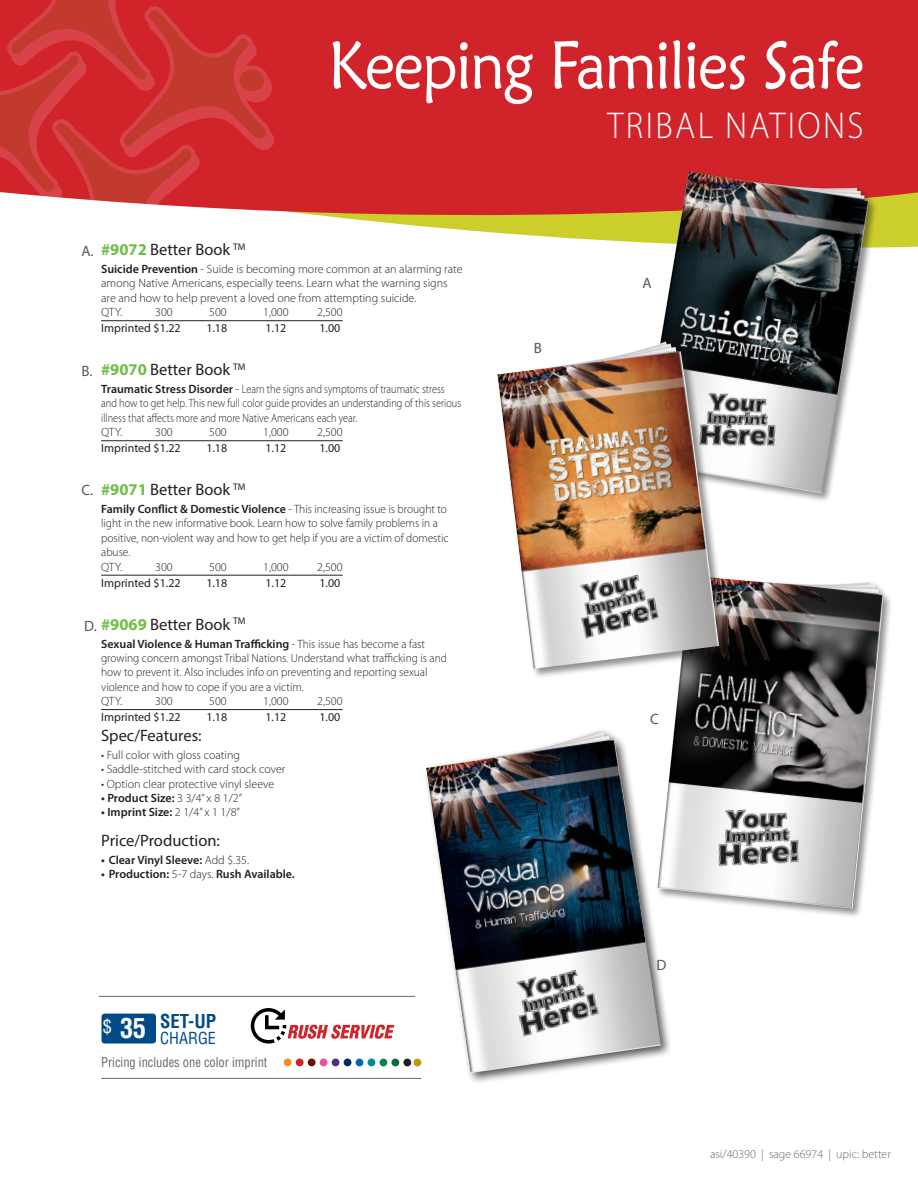
<style>
.page{position:relative;width:918px;height:1188px;background:#fff}
.page>*{position:absolute;margin:0;border:0;box-sizing:border-box;transform-origin:0 0}
.t1{font:67.5px "Maiandra GD";letter-spacing:-.02em;color:#fff;scale:.9 1}
.t2{font:300 37.5px "Myriad Pro";letter-spacing:.07em;color:#fff;scale:.92 1}
.t3{font:700 condensed 27px "Helvetica LT Std";color:#fff}
.t4{font:700 condensed 18.6px "Helvetica LT Std";color:#004b87}
.t5{font:condensed 18px "Helvetica LT Std";color:#fff}
.t6{font:16.5px "Myriad Pro";color:#231f20}
.t7{font:condensed 16.2px "Helvetica LT Std";color:#004b87}
.t8{font:15px "Myriad Pro";color:#57585a}
.t9{font:condensed 13.2px "Helvetica LT Std";color:#64696d;scale:.95 1}
.t10{font:300 12px/14.4px "Myriad Pro";color:#231f20}
.t11{font:600 12px "Myriad Pro";color:#231f20}
.t12{font:12px "Myriad Pro";color:#231f20}
.t13{font:300 12px "Myriad Pro";color:#64696d}
.s1{font-size:15px;color:#57585a}
.s2{font-weight:700;color:#6ebe44}
.s3{font-weight:600}
.s4{font-weight:300}
</style>
<div class="page">
<svg style="left:274px;top:0;width:644px;height:245px;background:#d23533"></svg>
<svg style="left:0;top:0;width:274px;height:211px;background:#cf3838"></svg>
<div style="left:656px;top:574px;width:237px;height:345px;background:#231f20;opacity:.5"></div>
<img style="left:658px;top:575px;width:225px;height:333px">
<div style="left:639px;top:170px;width:239px;height:333px;background:#231f20;opacity:.5"></div>
<img style="left:640px;top:172px;width:228px;height:321px">
<div style="left:496px;top:340px;width:233px;height:339px;background:#231f20;opacity:.5"></div>
<img style="left:497px;top:342px;width:222px;height:327px">
<hr style="left:101px;top:320px;width:242px;height:1px;background:#231f20">
<hr style="left:101px;top:440px;width:242px;height:1px;background:#231f20">
<hr style="left:101px;top:575px;width:242px;height:1px;background:#231f20">
<hr style="left:101px;top:709px;width:242px;height:1px;background:#231f20">
<div style="left:423px;top:728px;width:250px;height:357px;background:#231f20;opacity:.75"></div>
<img style="left:426px;top:730px;width:235px;height:343px">
<hr style="left:99px;top:996px;width:316px;height:1px;background:#64696d">
<svg style="left:251px;top:1008px;width:143px;height:36px"></svg>
<div style="left:102px;top:1014px;width:54px;height:30px;background:#004b87;border-radius:3px"></div>
<hr style="left:101px;top:1078px;width:320px;height:1px;background:#64696d">
<div style="left:284px;top:1059px;width:8px;height:7px;background:#f68e1e;border-radius:50%"></div>
<div style="left:296px;top:1059px;width:8px;height:7px;background:#d1232a;border-radius:50%"></div>
<div style="left:308px;top:1059px;width:8px;height:7px;background:#6f0f00;border-radius:50%"></div>
<div style="left:320px;top:1059px;width:8px;height:7px;background:#ec519e;border-radius:50%"></div>
<div style="left:332px;top:1059px;width:7px;height:7px;background:#542989;border-radius:50%"></div>
<div style="left:344px;top:1059px;width:7px;height:7px;background:#002c62;border-radius:50%"></div>
<div style="left:356px;top:1059px;width:7px;height:7px;background:#0168b3;border-radius:50%"></div>
<div style="left:368px;top:1059px;width:7px;height:7px;background:#008b98;border-radius:50%"></div>
<div style="left:380px;top:1059px;width:7px;height:7px;background:#008751;border-radius:50%"></div>
<div style="left:391px;top:1059px;width:8px;height:7px;background:#006f3c;border-radius:50%"></div>
<div style="left:403px;top:1059px;width:8px;height:7px;background:#231f20;border-radius:50%"></div>
<div style="left:414px;top:1059px;width:7px;height:7px;background:#c49608;border-radius:50%"></div>
<p class="t1" style="left:328px;top:24px;width:597px">Keeping Families Safe</p>
<p class="t2" style="left:607px;top:103px;width:280px">TRIBAL NATIONS</p>
<p class="t6" style="left:81px;top:240px;width:166px"><span class="s1">A.</span> <span class="s2">#9072</span> Better Book <sup>TM</sup></p>
<p class="t10" style="left:101px;top:262px;width:363px"><span class="s3">Suicide Prevention</span> - Suide is becoming more common at an alarming rate among Native Americans, especially teens. Learn what the warning signs are and how to help prevent a loved one from attempting suicide.</p>
<p class="t10" style="left:101px;top:305px;width:22px">QTY.</p>
<p class="t10" style="left:155px;top:305px;width:19px">300</p>
<p class="t10" style="left:209px;top:305px;width:19px">500</p>
<p class="t10" style="left:263px;top:305px;width:27px">1,000</p>
<p class="t10" style="left:317px;top:305px;width:27px">2,500</p>
<p class="t12" style="left:101px;top:321px;width:81px">Imprinted $1.22</p>
<p class="t12" style="left:206px;top:321px;width:22px">1.18</p>
<p class="t12" style="left:265px;top:321px;width:22px">1.12</p>
<p class="t12" style="left:319px;top:321px;width:22px">1.00</p>
<p class="t6" style="left:101px;top:360px;width:146px"><span class="s2">#9070</span> Better Book <sup>TM</sup></p>
<p class="t10" style="left:101px;top:382px;width:362px"><span class="s3">Traumatic Stress Disorder</span> - Learn the signs and symptoms of traumatic stress and how to get help. This new full color guide provides an understanding of this serious illness that affects more and more Native Americans each year.</p>
<p class="t10" style="left:101px;top:425px;width:22px">QTY.</p>
<p class="t10" style="left:155px;top:425px;width:19px">300</p>
<p class="t10" style="left:209px;top:425px;width:19px">500</p>
<p class="t10" style="left:263px;top:425px;width:27px">1,000</p>
<p class="t10" style="left:317px;top:425px;width:27px">2,500</p>
<p class="t12" style="left:101px;top:441px;width:81px">Imprinted $1.22</p>
<p class="t12" style="left:206px;top:441px;width:22px">1.18</p>
<p class="t12" style="left:265px;top:441px;width:22px">1.12</p>
<p class="t12" style="left:319px;top:441px;width:22px">1.00</p>
<p class="t6" style="left:101px;top:480px;width:146px"><span class="s2">#9071</span> Better Book <sup>TM</sup></p>
<p class="t10" style="left:101px;top:502px;width:349px"><span class="s3">Family Conflict &amp; Domestic Violence</span> - This increasing issue is brought to light in the new informative book. Learn how to solve family problems in a positive, non-violent way and how to get help if you are a victim of domestic abuse.</p>
<p class="t10" style="left:101px;top:559px;width:22px">QTY.</p>
<p class="t10" style="left:155px;top:559px;width:19px">300</p>
<p class="t10" style="left:209px;top:559px;width:19px">500</p>
<p class="t10" style="left:263px;top:559px;width:27px">1,000</p>
<p class="t10" style="left:317px;top:559px;width:27px">2,500</p>
<p class="t12" style="left:101px;top:575px;width:81px">Imprinted $1.22</p>
<p class="t12" style="left:206px;top:575px;width:22px">1.18</p>
<p class="t12" style="left:265px;top:575px;width:22px">1.12</p>
<p class="t12" style="left:319px;top:575px;width:22px">1.00</p>
<p class="t6" style="left:84px;top:614px;width:163px"><sub>D.</sub> <span class="s2">#9069</span> Better Book <sup>TM</sup></p>
<p class="t10" style="left:101px;top:636px;width:347px"><span class="s3">Sexual Violence &amp; Human Trafficking</span> - This issue has become a fast growing concern amongst Tribal Nations. Understand what trafficking is and how to prevent it. Also includes info on preventing and reporting sexual violence and how to cope if you are a victim.</p>
<p class="t10" style="left:101px;top:694px;width:22px">QTY.</p>
<p class="t10" style="left:155px;top:694px;width:19px">300</p>
<p class="t10" style="left:209px;top:694px;width:19px">500</p>
<p class="t10" style="left:263px;top:694px;width:27px">1,000</p>
<p class="t10" style="left:317px;top:694px;width:27px">2,500</p>
<p class="t12" style="left:101px;top:710px;width:81px">Imprinted $1.22</p>
<p class="t12" style="left:206px;top:710px;width:22px">1.18</p>
<p class="t12" style="left:265px;top:710px;width:22px">1.12</p>
<p class="t12" style="left:319px;top:710px;width:22px">1.00</p>
<p class="t6" style="left:101px;top:726px;width:102px">Spec/Features:</p>
<p class="t10" style="left:101px;top:748px;width:140px">• Full color with gloss coating</p>
<p class="t10" style="left:101px;top:762px;width:186px">• Saddle-stitched with card stock cover</p>
<p class="t10" style="left:101px;top:776px;width:175px">• Option clear protective vinyl sleeve</p>
<p class="t11" style="left:101px;top:790px;width:143px">• Product Size: <span class="s4">3 3/4” x 8 1/2”</span></p>
<p class="t11" style="left:101px;top:805px;width:140px">• Imprint Size: <span class="s4">2 1/4” x 1 1/8”</span></p>
<p class="t6" style="left:101px;top:830px;width:120px">Price/Production:</p>
<p class="t11" style="left:101px;top:852px;width:150px">• Clear Vinyl Sleeve: <span class="s4">Add $.35.</span></p>
<p class="t11" style="left:101px;top:866px;width:195px">• Production: <span class="s4">5-7 days.</span> Rush Available.</p>
<p class="t8" style="left:81px;top:362px;width:13px">B.</p>
<p class="t8" style="left:81px;top:481px;width:13px">C.</p>
<p class="t4" style="left:160px;top:1010px;width:58px">SET-UP</p>
<p class="t3" style="left:120px;top:1011px;width:27px">35</p>
<p class="t5" style="left:103px;top:1015px;width:10px">$</p>
<p class="t9" style="left:101px;top:1054px;width:176px">Pricing includes one color imprint</p>
<p class="t7" style="left:160px;top:1028px;width:57px">CHARGE</p>
<p class="t8" style="left:534px;top:338px;width:10px">B</p>
<p class="t8" style="left:643px;top:274px;width:11px">A</p>
<p class="t8" style="left:650px;top:710px;width:10px">C</p>
<p class="t8" style="left:657px;top:956px;width:11px">D</p>
<p class="t13" style="left:710px;top:1147px;width:182px">asi/40390 | sage 66974 | upic: better</p>
</div>
